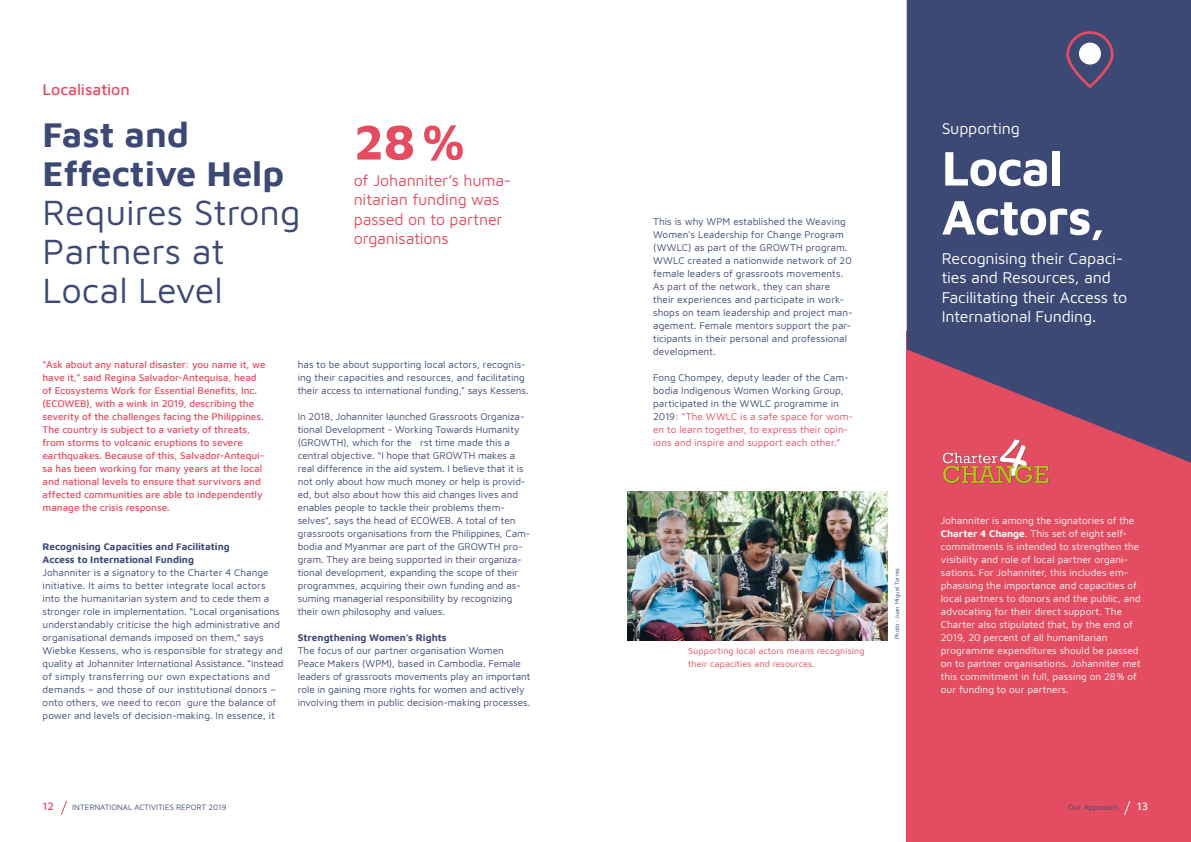
<style>
.page{position:relative;width:1191px;height:842px;background:#fff}
.page>*{position:absolute;margin:0;border:0;box-sizing:border-box;transform-origin:0 0}
.t1{font:700 50px/49px "Maven Pro";letter-spacing:-.02em;color:#fff}
.t2{font:700 50px "Maven Pro";color:#e44d61}
.t3{font:36px/39px "Maven Pro";color:#3d4975}
.t4{font:700 36px/39px "Maven Pro";color:#3d4975}
.t5{font:16px/19.5px "Maven Pro";letter-spacing:-.015em;color:#fff}
.t6{font:16px/19.5px "Maven Pro";letter-spacing:-.01em;color:#e44d61}
.t7{font:500 16px "Maven Pro";letter-spacing:-.005em;color:#e44d61}
.t8{font:500 11px "Maven Pro";color:#e44d61}
.t9{font:500 11px "Maven Pro";color:#fff}
.t10{font:10px/13px "Maven Pro";color:#3d4975}
.t11{font:10px/13px "Maven Pro";letter-spacing:.005em;color:#fff}
.t12{font:500 10px/13px "Maven Pro";letter-spacing:-.005em;color:#e44d61}
.t13{font:700 10px/13px "Maven Pro";color:#3d4975}
.t14{font:9px/13px "Maven Pro";letter-spacing:.01em;color:#e44d61}
.t15{font:8px "Maven Pro";color:#3d4975}
.t16{font:6px "Maven Pro";color:#3d4975}
.s1{color:#e44d61}
.s2{font-weight:700}
</style>
<div class="page">
<div style="left:906px;top:332px;width:285px;height:510px;background:#e44d61"></div>
<svg style="left:906px;top:0;width:285px;height:463px;background:#4f4973"></svg>
<svg style="left:61px;top:800px;width:6px;height:15px"></svg>
<svg style="left:1124px;top:800px;width:6px;height:15px"></svg>
<img style="left:942px;top:439px;width:110px;height:47px">
<div style="left:1066px;top:31px;width:47px;height:57px;border:3px solid #e44d61;border-radius:22px"></div>
<div style="left:1079px;top:43px;width:22px;height:22px;background:#fff;border-radius:50%"></div>
<img style="left:627px;top:492px;width:260px;height:149px">
<h3 class="t7" style="left:43px;top:78px;width:89px">Localisation</h3>
<h2 class="t4" style="left:43px;top:112px;width:243px">Fast and<br>Effective Help</h2>
<h2 class="t3" style="left:43px;top:190px;width:260px">Requires Strong<br>Partners at<br>Local Level</h2>
<h1 class="t2" style="left:354px;top:107px;width:112px">28%</h1>
<h3 class="t6" style="left:354px;top:169px;width:159px">of Johanniter’s huma&shy;nitarian funding was passed on to partner organisations</h3>
<p class="t12" style="left:43px;top:357px;width:224px">“Ask about any natural disaster: you name it, we have it,” said Regina Salvador-Antequisa, head of Ecosystems Work for Essential Benefits, Inc. (ECOWEB), with a wink in 2019, describing the severity of the challenges facing the Philippines.<br>The country is subject to a variety of threats, from storms to volcanic eruptions to severe earthquakes. Because of this, Salvador-Antequi&shy;sa has been working for many years at the local and national levels to ensure that survivors and affected communities are able to independently manage the crisis response.</p>
<p class="t13" style="left:43px;top:539px;width:189px">Recognising Capacities and Facilitating<br>Access to International Funding</p>
<p class="t10" style="left:43px;top:565px;width:242px">Johanniter is a signatory to the Charter 4 Change initiative. It aims to better integrate local actors into the humanitarian system and to cede them a stronger role in implementation. “Local organisations understandably criticise the high administrative and organisational demands imposed on them,” says Wiebke Kessens, who is responsible for strategy and quality at Johanniter International Assistance. “Instead of simply transferring our own expectations and demands – and those of our institutional donors – onto others, we need to recon gure the balance of power and levels of decision-making. In essence, it</p>
<p class="t10" style="left:298px;top:357px;width:232px">has to be about supporting local actors, recognis&shy;ing their capacities and resources, and facilitating their access to international funding," says Kessens.</p>
<p class="t10" style="left:298px;top:409px;width:234px">In 2018, Johanniter launched Grassroots Organiza&shy;tional Development - Working Towards Humanity (GROWTH), which for the rst time made this a central objective. “I hope that GROWTH makes a real difference in the aid system. I believe that it is not only about how much money or help is provid&shy;ed, but also about how this aid changes lives and enables people to tackle their problems them&shy;selves”, says the head of ECOWEB. A total of ten grassroots organisations from the Philippines, Cam&shy;bodia and Myanmar are part of the GROWTH pro&shy;gram. They are being supported in their organiza&shy;tional development, expanding the scope of their programmes, acquiring their own funding and as&shy;suming managerial responsibility by recognizing their own philosophy and values.</p>
<p class="t13" style="left:298px;top:630px;width:150px">Strengthening Women’s Rights</p>
<p class="t10" style="left:298px;top:643px;width:234px">The focus of our partner organisation Women Peace Makers (WPM), based in Cambodia. Female leaders of grassroots movements play an important role in gaining more rights for women and actively involving them in public decision-making processes.</p>
<p class="t10" style="left:653px;top:214px;width:201px">This is why WPM established the Weaving Women's Leadership for Change Program (WWLC) as part of the GROWTH program.<br>WWLC created a nationwide network of 20 female leaders of grassroots movements.<br>As part of the network, they can share their experiences and participate in work&shy;shops on team leadership and project man&shy;agement. Female mentors support the par&shy;ticipants in their personal and professional development.</p>
<p class="t10" style="left:653px;top:370px;width:202px">Fong Chompey, deputy leader of the Cam&shy;bodia Indigenous Women Working Group, participated in the WWLC programme in 2019: <span class="s1">“The WWLC is a safe space for wom&shy;en to learn together, to express their opin&shy;ions and inspire and support each other.”</span></p>
<p class="t14" style="left:688px;top:643px;width:178px">Supporting local actors means recognising their capacities and resources.</p>
<p class="t16" style="left:893px;top:639px;width:72px;rotate:-90deg">Photo: Juan Miguel Torres</p>
<h3 class="t5" style="left:941px;top:117px;width:80px">Supporting</h3>
<h1 class="t1" style="left:941px;top:140px;width:166px">Local<br>Actors,</h1>
<h3 class="t5" style="left:941px;top:247px;width:187px">Recognising their Capaci&shy;ties and Resources, and<br>Facilitating their Access to<br>International Funding.</h3>
<p class="t11" style="left:941px;top:513px;width:201px">Johanniter is among the signatories of the <span class="s2">Charter 4 Change</span>. This set of eight self&shy;commitments is intended to strengthen the visibility and role of local partner organi&shy;sations. For Johanniter, this includes em&shy;phasising the importance and capacities of local partners to donors and the public, and advocating for their direct support. The Charter also stipulated that, by the end of 2019, 20 percent of all humanitarian programme expenditures should be passed on to partner organisations. Johanniter met this commitment in full, passing on 28% of our funding to our partners.</p>
<p class="t8" style="left:43px;top:798px;width:13px">12</p>
<p class="t15" style="left:72px;top:801px;width:156px">INTERNATIONAL ACTIVITIES REPORT 2019</p>
<p class="t15" style="left:1068px;top:801px;width:52px">Our Approach</p>
<p class="t9" style="left:1137px;top:798px;width:13px">13</p>
</div>
